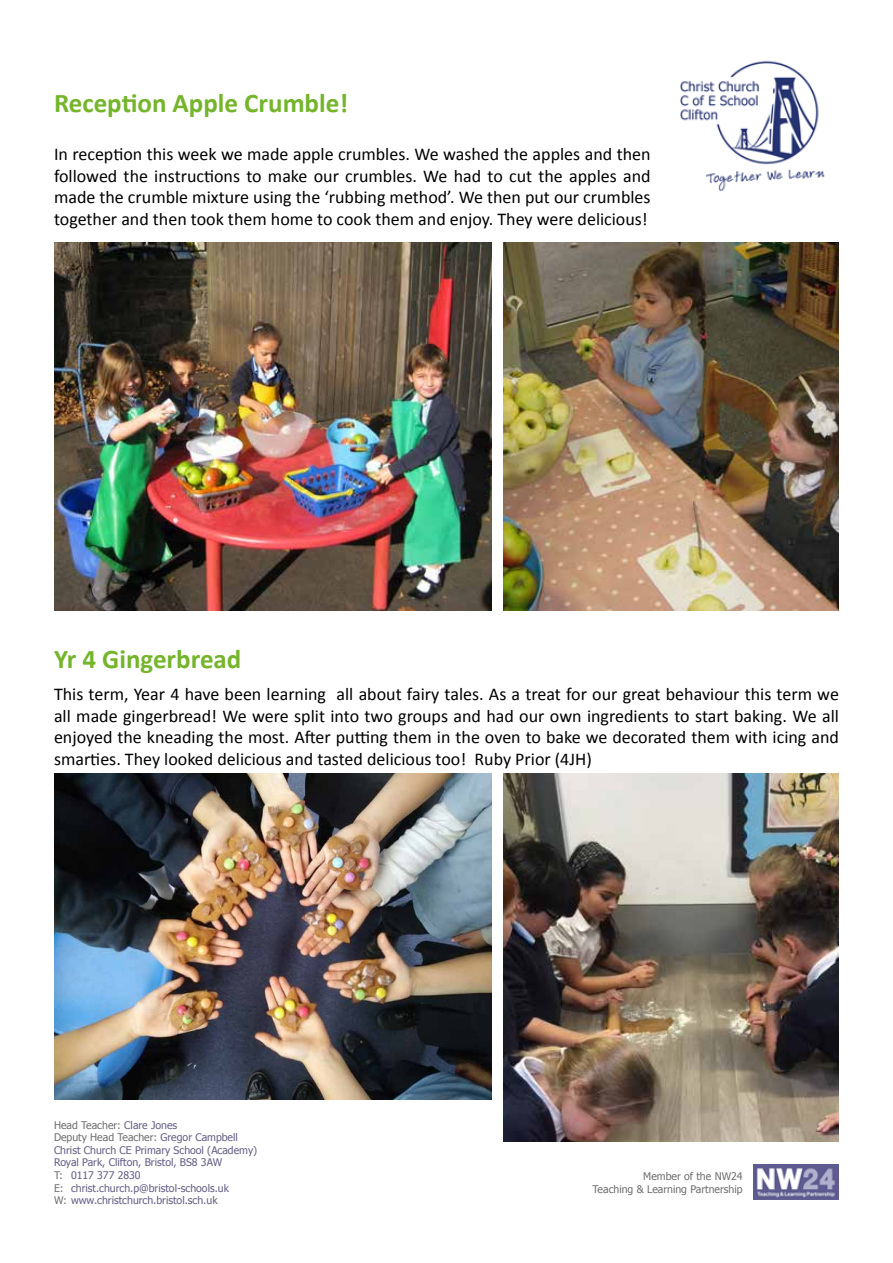
<style>
.page{position:relative;width:893px;height:1263px;background:#fff}
.page>*{position:absolute;margin:0;border:0;box-sizing:border-box;transform-origin:0 0}
.t1{font:700 27px "Calibri";color:#74b52b}
.t2{font:18px/21.6px "Calibri";color:#000;text-align:justify}
.t3{font:10.5px/12.6px "Tahoma";color:#635f85}
.t4{font:10.5px/12.6px "Tahoma";color:#706f6f;text-align:right}
.s1{color:#706f6f}
</style>
<div class="page">
<img style="left:680px;top:60px;width:145px;height:131px">
<img style="left:754px;top:1165px;width:85px;height:35px">
<img style="left:54px;top:242px;width:437px;height:368px">
<img style="left:504px;top:242px;width:335px;height:368px">
<img style="left:504px;top:774px;width:335px;height:368px">
<img style="left:54px;top:774px;width:437px;height:325px">
<h1 class="t1" style="left:54px;top:86px;width:296px">Reception Apple Crumble!</h1>
<p class="t2" style="left:54px;top:143px;width:598px">In reception this week we made apple crumbles. We washed the apples and then followed the instructions to make our crumbles. We had to cut the apples and made the crumble mixture using the ‘rubbing method’. We then put our crumbles together and then took them home to cook them and enjoy. They were delicious!</p>
<h1 class="t1" style="left:54px;top:642px;width:189px">Yr 4 Gingerbread</h1>
<p class="t2" style="left:54px;top:683px;width:786px">This term, Year 4 have been learning all about fairy tales. As a treat for our great behaviour this term we all made gingerbread! We were split into two groups and had our own ingredients to start baking. We all enjoyed the kneading the most. After putting them in the oven to bake we decorated them with icing and smarties. They looked delicious and tasted delicious too! Ruby Prior (4JH)</p>
<p class="t3" style="left:54px;top:1118px;width:205px"><span class="s1">Head Teacher:</span> Clare Jones<br><span class="s1">Deputy Head Teacher:</span> Gregor Campbell Christ Church CE Primary School (Academy)<br>Royal Park, Clifton, Bristol, BS8 3AW<br><span class="s1">T:</span> 0117 377 2830<br><span class="s1">E:</span> christ.church.p@bristol-schools.uk<br><span class="s1">W:</span> www.christchurch.bristol.sch.uk</p>
<p class="t4" style="left:593px;top:1169px;width:152px">Member of the NW24<br>Teaching &amp; Learning Partnership</p>
</div>
